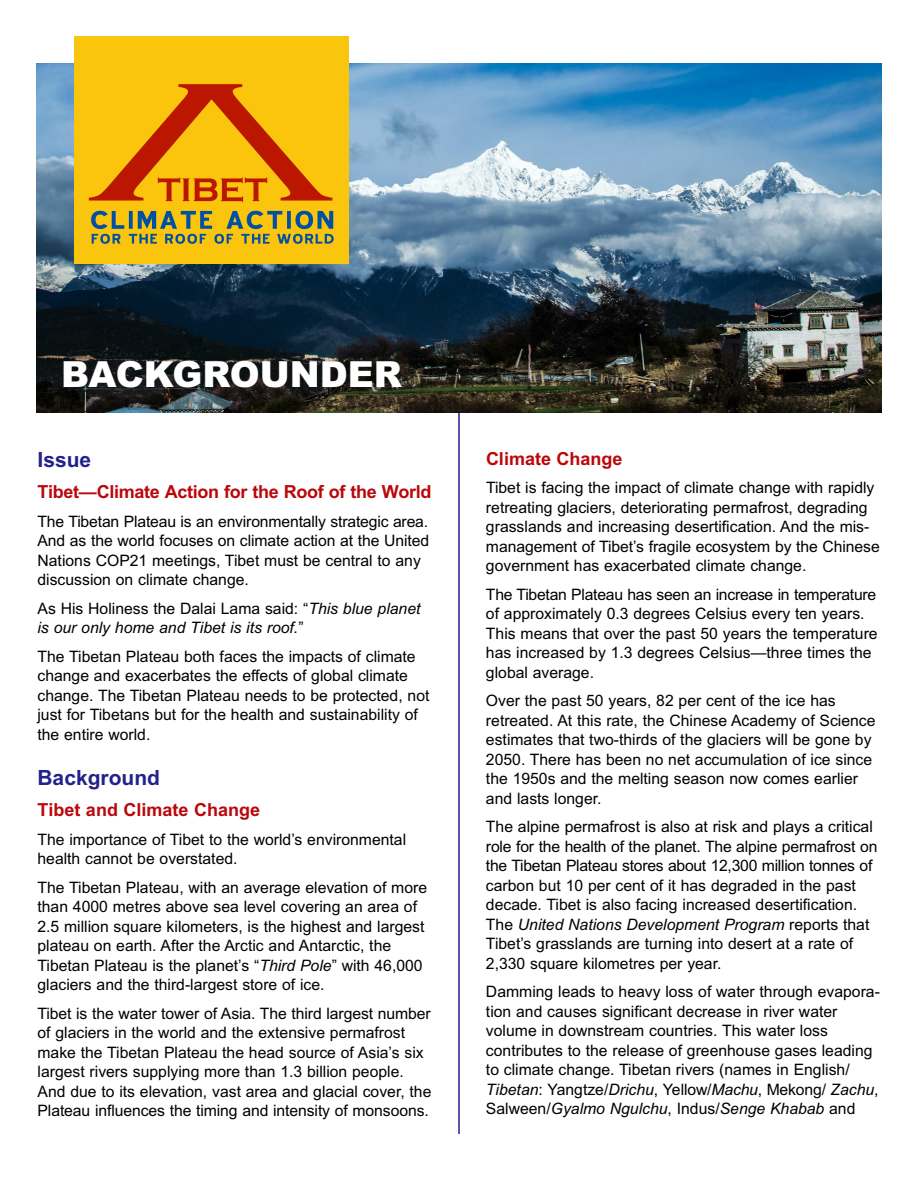
<style>
.page{position:relative;width:918px;height:1188px;background:#fff}
.page>*{position:absolute;margin:0;border:0;box-sizing:border-box;transform-origin:0 0}
.t1{font:900 36px "Arial";color:#fff}
.t2{font:700 21px "Arial";color:#23218b}
.t3{font:700 18px "Arial";letter-spacing:-.015em;color:#ba070b}
.t4{font:15.75px/19.5px "Arial";color:#000}
.t5{font:italic 15.75px/19.5px "Arial";color:#000}
.s1{font-style:normal}
.s2{font-style:italic}
</style>
<div class="page">
<img style="left:36px;top:64px;width:846px;height:349px">
<div style="left:74px;top:36px;width:274px;height:227px;background:#f9c50d"></div>
<img style="left:88px;top:84px;width:246px;height:160px">
<hr style="left:458px;top:412px;width:2px;height:722px;background:#23218b">
<h1 class="t1" style="left:61px;top:354px;width:342px">BACKGROUNDER</h1>
<h2 class="t2" style="left:38px;top:446px;width:55px">Issue</h2>
<p class="t3" style="left:38px;top:480px;width:395px">Tibet—Climate Action for the Roof of the World</p>
<p class="t4" style="left:37px;top:512px;width:393px">The Tibetan Plateau is an environmentally strategic area.<br>And as the world focuses on climate action at the United Nations COP21 meetings, Tibet must be central to any discussion on climate change.</p>
<p class="t5" style="left:37px;top:599px;width:384px"><span class="s1">As His Holiness the Dalai Lama said: “</span>This blue planet is our only home and Tibet is its roof.<span class="s1">”</span></p>
<p class="t4" style="left:37px;top:647px;width:393px">The Tibetan Plateau both faces the impacts of climate change and exacerbates the effects of global climate change. The Tibetan Plateau needs to be protected, not just for Tibetans but for the health and sustainability of the entire world.</p>
<h2 class="t2" style="left:38px;top:764px;width:124px">Background</h2>
<p class="t3" style="left:38px;top:798px;width:224px">Tibet and Climate Change</p>
<p class="t4" style="left:38px;top:830px;width:370px">The importance of Tibet to the world’s environmental health cannot be overstated.</p>
<p class="t4" style="left:38px;top:878px;width:391px">The Tibetan Plateau, with an average elevation of more than 4000 metres above sea level covering an area of 2.5 million square kilometers, is the highest and largest plateau on earth. After the Arctic and Antarctic, the Tibetan Plateau is the planet’s “<span class="s2">Third Pole</span>” with 46,000 glaciers and the third-largest store of ice.</p>
<p class="t4" style="left:38px;top:1004px;width:395px">Tibet is the water tower of Asia. The third largest number of glaciers in the world and the extensive permafrost make the Tibetan Plateau the head source of Asia’s six largest rivers supplying more than 1.3 billion people.<br>And due to its elevation, vast area and glacial cover, the Plateau influences the timing and intensity of monsoons.</p>
<p class="t3" style="left:486px;top:446px;width:138px">Climate Change</p>
<p class="t4" style="left:486px;top:478px;width:395px">Tibet is facing the impact of climate change with rapidly retreating glaciers, deteriorating permafrost, degrading grasslands and increasing desertification. And the mis&shy;management of Tibet’s fragile ecosystem by the Chinese government has exacerbated climate change.</p>
<p class="t4" style="left:486px;top:584px;width:393px">The Tibetan Plateau has seen an increase in temperature of approximately 0.3 degrees Celsius every ten years.<br>This means that over the past 50 years the temperature has increased by 1.3 degrees Celsius—three times the global average.</p>
<p class="t4" style="left:486px;top:691px;width:391px">Over the past 50 years, 82 per cent of the ice has retreated. At this rate, the Chinese Academy of Science estimates that two-thirds of the glaciers will be gone by 2050. There has been no net accumulation of ice since the 1950s and the melting season now comes earlier and lasts longer.</p>
<p class="t4" style="left:486px;top:817px;width:393px">The alpine permafrost is also at risk and plays a critical role for the health of the planet. The alpine permafrost on the Tibetan Plateau stores about 12,300 million tonnes of carbon but 10 per cent of it has degraded in the past decade. Tibet is also facing increased desertification.<br>The <span class="s2">United Nations Development Program</span> reports that Tibet’s grasslands are turning into desert at a rate of 2,330 square kilometres per year.</p>
<p class="t4" style="left:486px;top:982px;width:395px">Damming leads to heavy loss of water through evapora&shy;tion and causes significant decrease in river water volume in downstream countries. This water loss contributes to the release of greenhouse gases leading to climate change. Tibetan rivers (names in English/ <span class="s2">Tibetan</span>: Yangtze/<span class="s2">Drichu</span>, Yellow/<span class="s2">Machu</span>, Mekong/ <span class="s2">Zachu</span>, Salween/<span class="s2">Gyalmo Ngulchu</span>, Indus/<span class="s2">Senge Khabab</span> and</p>
</div>
